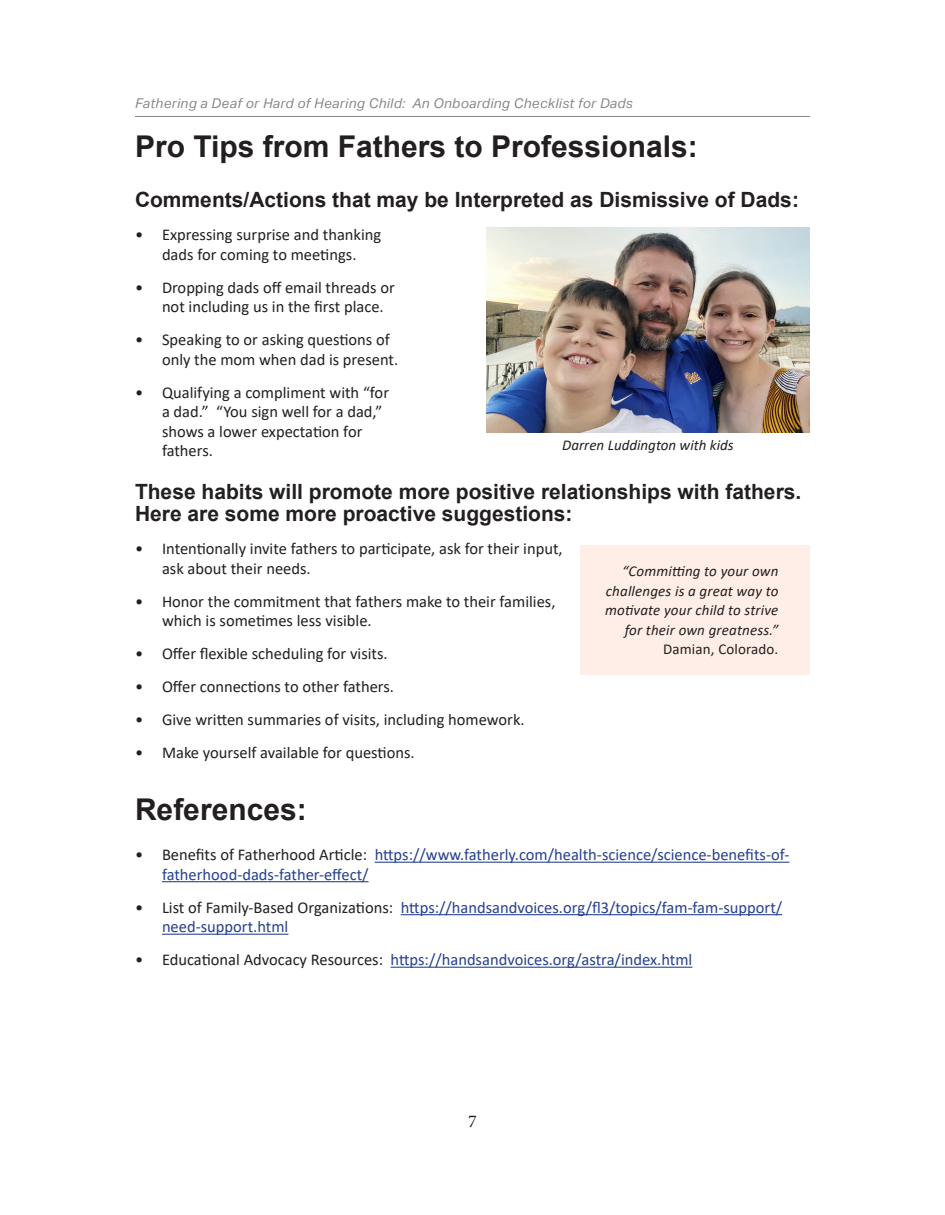
<style>
.page{position:relative;width:945px;height:1215px;background:#fff}
.page>*{position:absolute;margin:0;border:0;box-sizing:border-box;transform-origin:0 0}
.Main_Header_1{font:700 30px "Arial";color:#231f20}
.Main_Header_2{font:700 21px/22.5px "Arial";color:#231f20}
.t1{font:18px "Minion Pro";color:#231f20}
.t2{font:16.5px/19.5px "Calibri";color:#231f20}
.t3{font:16.5px/19.5px "Calibri";color:#25408f}
.captions{font:italic 15px/19.5px "Calibri";letter-spacing:.01em;color:#231f20;text-align:right}
.t4{font:italic 13.5px "Aktiv Grotesk";letter-spacing:.03em;color:#878787}
.s1{color:#231f20}
.s2{font-style:normal}
</style>
<div class="page">
<hr style="left:135px;top:116px;width:675px;height:1px;background:#878787">
<hr style="left:375px;top:862px;width:414px;height:1px;background:#25408f">
<hr style="left:162px;top:881px;width:207px;height:1px;background:#25408f">
<hr style="left:401px;top:914px;width:381px;height:1px;background:#25408f">
<hr style="left:162px;top:934px;width:126px;height:1px;background:#25408f">
<hr style="left:391px;top:967px;width:301px;height:1px;background:#25408f">
<img style="left:486px;top:227px;width:324px;height:206px">
<div style="left:580px;top:545px;width:230px;height:129px;background:#ffeee8"></div>
<p class="t4" style="left:135px;top:96px;width:499px">Fathering a Deaf or Hard of Hearing Child: An Onboarding Checklist for Dads</p>
<p class="Main_Header_1" style="left:135px;top:125px;width:564px">Pro Tips from Fathers to Professionals:</p>
<p class="Main_Header_2" style="left:135px;top:189px;width:665px">Comments/Actions that may be Interpreted as Dismissive of Dads:</p>
<p class="t2" style="left:135px;top:224px;width:248px;text-align:center">• Expressing surprise and thanking dads for coming to meetings.</p>
<p class="t2" style="left:162px;top:277px;width:234px;text-indent:-27px">• Dropping dads off email threads or not including us in the first place.</p>
<p class="t2" style="left:162px;top:329px;width:238px;text-indent:-27px">• Speaking to or asking questions of only the mom when dad is present.</p>
<p class="t2" style="left:162px;top:382px;width:229px;text-indent:-27px">• Qualifying a compliment with “for a dad.” “You sign well for a dad,” shows a lower expectation for fathers.</p>
<p class="Main_Header_2" style="left:135px;top:480px;width:668px">These habits will promote more positive relationships with fathers.<br>Here are some more proactive suggestions:</p>
<p class="t2" style="left:162px;top:539px;width:402px;text-indent:-27px">• Intentionally invite fathers to participate, ask for their input, ask about their needs.</p>
<p class="t2" style="left:162px;top:591px;width:395px;text-indent:-27px">• Honor the commitment that fathers make to their families, which is sometimes less visible.</p>
<p class="t2" style="left:135px;top:644px;width:254px">• Offer flexible scheduling for visits.</p>
<p class="t2" style="left:135px;top:677px;width:260px">• Offer connections to other fathers.</p>
<p class="t2" style="left:135px;top:710px;width:391px">• Give written summaries of visits, including homework.</p>
<p class="t2" style="left:135px;top:743px;width:281px">• Make yourself available for questions.</p>
<p class="Main_Header_1" style="left:135px;top:788px;width:173px">References:</p>
<p class="t3" style="left:162px;top:845px;width:629px;text-indent:-27px"><span class="s1">• Benefits of Fatherhood Article:</span> https://www.fatherly.com/health-science/science-benefits-of&shy;fatherhood-dads-father-effect/</p>
<p class="t3" style="left:162px;top:897px;width:622px;text-indent:-27px"><span class="s1">• List of Family-Based Organizations:</span> https://handsandvoices.org/fl3/topics/fam-fam-support/ need-support.html</p>
<p class="t3" style="left:135px;top:950px;width:559px"><span class="s1">• Educational Advocacy Resources:</span> https://handsandvoices.org/astra/index.html</p>
<p class="captions" style="left:562px;top:435px;width:173px">Darren Luddington with kids</p>
<p class="captions" style="left:605px;top:561px;width:175px">“Committing to your own challenges is a great way to motivate your child to strive for their own greatness.”<br><span class="s2">Damian, Colorado.</span></p>
<p class="t1" style="left:468px;top:1109px;width:10px">7</p>
</div>
